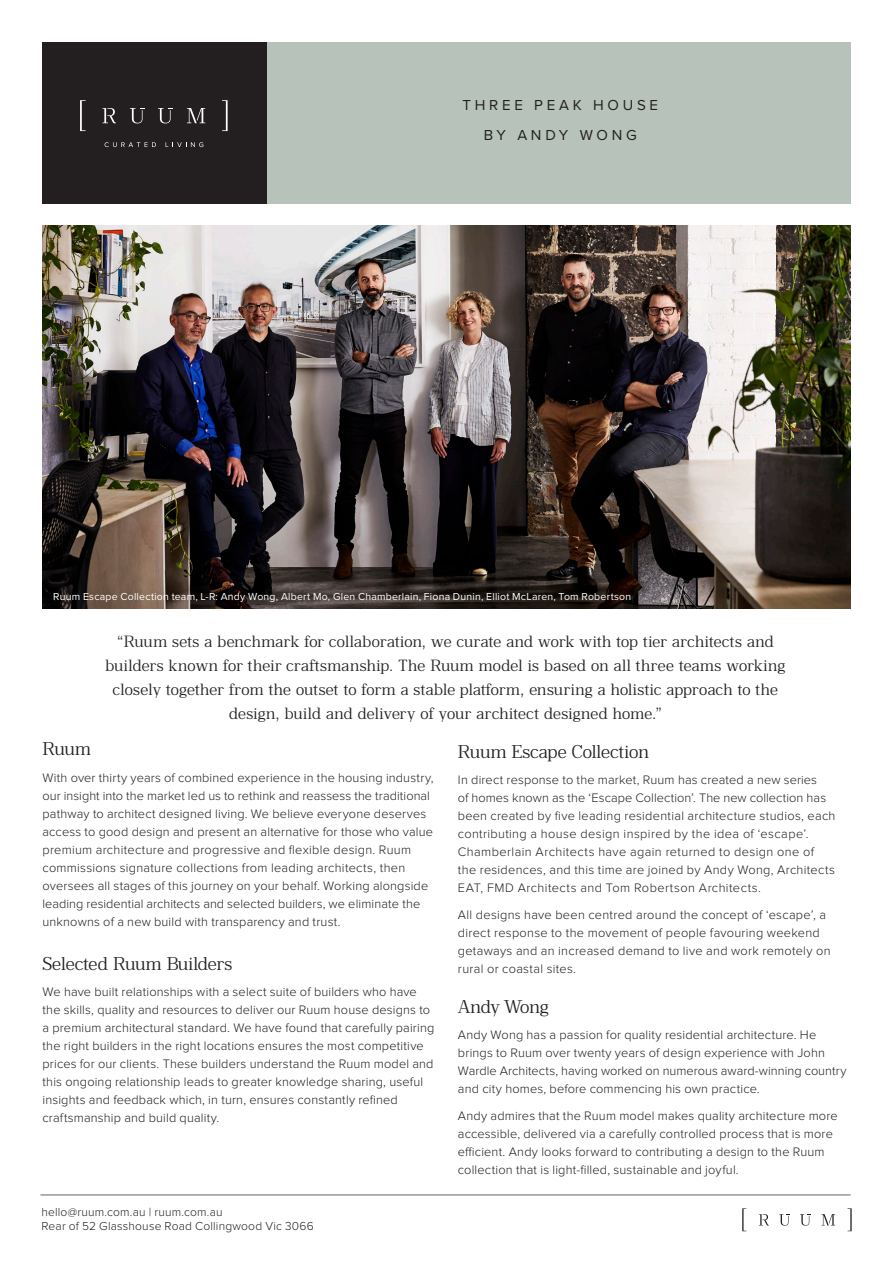
<style>
.page{position:relative;width:893px;height:1263px;background:#fff}
.page>*{position:absolute;margin:0;border:0;box-sizing:border-box;transform-origin:0 0}
.big_serif_heading{font:18px "OC Rey Light";color:#231f20}
.Paragraph_Style_1{font:15.75px/24px "OC Rey Light";letter-spacing:.015em;color:#231f20;text-align:center}
.small_header{font:15px/30px "Proxima Nova";letter-spacing:.25em;color:#231f20;text-align:center}
.Paragraph_Style_1-2{font:300 12.75px/18px "Proxima Nova";letter-spacing:.015em;color:#231f20}
.disclaimer{font:300 12px/13.5px "Proxima Nova";letter-spacing:.015em;color:#231f20}
.disclaimer-2{font:10.5px "Proxima Nova";letter-spacing:.02em;color:#fff}
</style>
<div class="page">
<svg style="left:847px;top:1208px;width:5px;height:23px"></svg>
<svg style="left:742px;top:1208px;width:4px;height:23px"></svg>
<svg style="left:759px;top:1214px;width:10px;height:11px"></svg>
<svg style="left:821px;top:1214px;width:14px;height:11px"></svg>
<svg style="left:779px;top:1214px;width:11px;height:11px"></svg>
<svg style="left:800px;top:1214px;width:10px;height:11px"></svg>
<hr style="left:40px;top:1194px;width:810px;height:1px;background:#231f20">
<div style="left:43px;top:43px;width:808px;height:161px;background:#b7c2bb"></div>
<div style="left:43px;top:43px;width:224px;height:161px;background:#231f20"></div>
<svg style="left:105px;top:142px;width:51px;height:5px"></svg>
<svg style="left:166px;top:142px;width:37px;height:5px"></svg>
<svg style="left:222px;top:100px;width:6px;height:31px"></svg>
<svg style="left:80px;top:100px;width:6px;height:31px"></svg>
<svg style="left:102px;top:108px;width:14px;height:15px"></svg>
<svg style="left:187px;top:108px;width:18px;height:15px"></svg>
<svg style="left:130px;top:108px;width:14px;height:15px"></svg>
<svg style="left:158px;top:108px;width:14px;height:15px"></svg>
<img style="left:43px;top:225px;width:807px;height:383px">
<p class="small_header" style="left:462px;top:89px;width:197px">THREE PEAK HOUSE<br>BY ANDY WONG</p>
<p class="disclaimer-2" style="left:53px;top:588px;width:579px">Ruum Escape Collection team, L-R: Andy Wong, Albert Mo, Glen Chamberlain, Fiona Dunin, Elliot McLaren, Tom Robertson</p>
<p class="Paragraph_Style_1" style="left:106px;top:629px;width:681px">“Ruum sets a benchmark for collaboration, we curate and work with top tier architects and builders known for their craftsmanship. The Ruum model is based on all three teams working closely together from the outset to form a stable platform, ensuring a holistic approach to the design, build and delivery of your architect designed home.”</p>
<p class="big_serif_heading" style="left:43px;top:737px;width:50px">Ruum</p>
<p class="Paragraph_Style_1-2" style="left:43px;top:768px;width:392px">With over thirty years of combined experience in the housing industry, our insight into the market led us to rethink and reassess the traditional pathway to architect designed living. We believe everyone deserves access to good design and present an alternative for those who value premium architecture and progressive and flexible design. Ruum commissions signature collections from leading architects, then oversees all stages of this journey on your behalf. Working alongside leading residential architects and selected builders, we eliminate the unknowns of a new build with transparency and trust.</p>
<p class="big_serif_heading" style="left:43px;top:951px;width:191px">Selected Ruum Builders</p>
<p class="Paragraph_Style_1-2" style="left:43px;top:983px;width:393px">We have built relationships with a select suite of builders who have the skills, quality and resources to deliver our Ruum house designs to a premium architectural standard. We have found that carefully pairing the right builders in the right locations ensures the most competitive prices for our clients. These builders understand the Ruum model and this ongoing relationship leads to greater knowledge sharing, useful insights and feedback which, in turn, ensures constantly refined craftsmanship and build quality.</p>
<p class="disclaimer" style="left:41px;top:1206px;width:274px">hello@ruum.com.au | ruum.com.au<br>Rear of 52 Glasshouse Road Collingwood Vic 3066</p>
<p class="big_serif_heading" style="left:458px;top:740px;width:193px">Ruum Escape Collection</p>
<p class="Paragraph_Style_1-2" style="left:458px;top:771px;width:379px">In direct response to the market, Ruum has created a new series<br>of homes known as the ‘Escape Collection’. The new collection has been created by five leading residential architecture studios, each contributing a house design inspired by the idea of ‘escape’.<br>Chamberlain Architects have again returned to design one of the residences, and this time are joined by Andy Wong, Architects EAT, FMD Architects and Tom Robertson Architects.</p>
<p class="Paragraph_Style_1-2" style="left:458px;top:906px;width:374px">All designs have been centred around the concept of ‘escape’, a direct response to the movement of people favouring weekend getaways and an increased demand to live and work remotely on rural or coastal sites.</p>
<p class="big_serif_heading" style="left:458px;top:994px;width:92px">Andy Wong</p>
<p class="Paragraph_Style_1-2" style="left:458px;top:1026px;width:390px">Andy Wong has a passion for quality residential architecture. He brings to Ruum over twenty years of design experience with John Wardle Architects, having worked on numerous award-winning country and city homes, before commencing his own practice.</p>
<p class="Paragraph_Style_1-2" style="left:458px;top:1107px;width:381px">Andy admires that the Ruum model makes quality architecture more accessible, delivered via a carefully controlled process that is more efficient. Andy looks forward to contributing a design to the Ruum collection that is light-filled, sustainable and joyful.</p>
</div>
